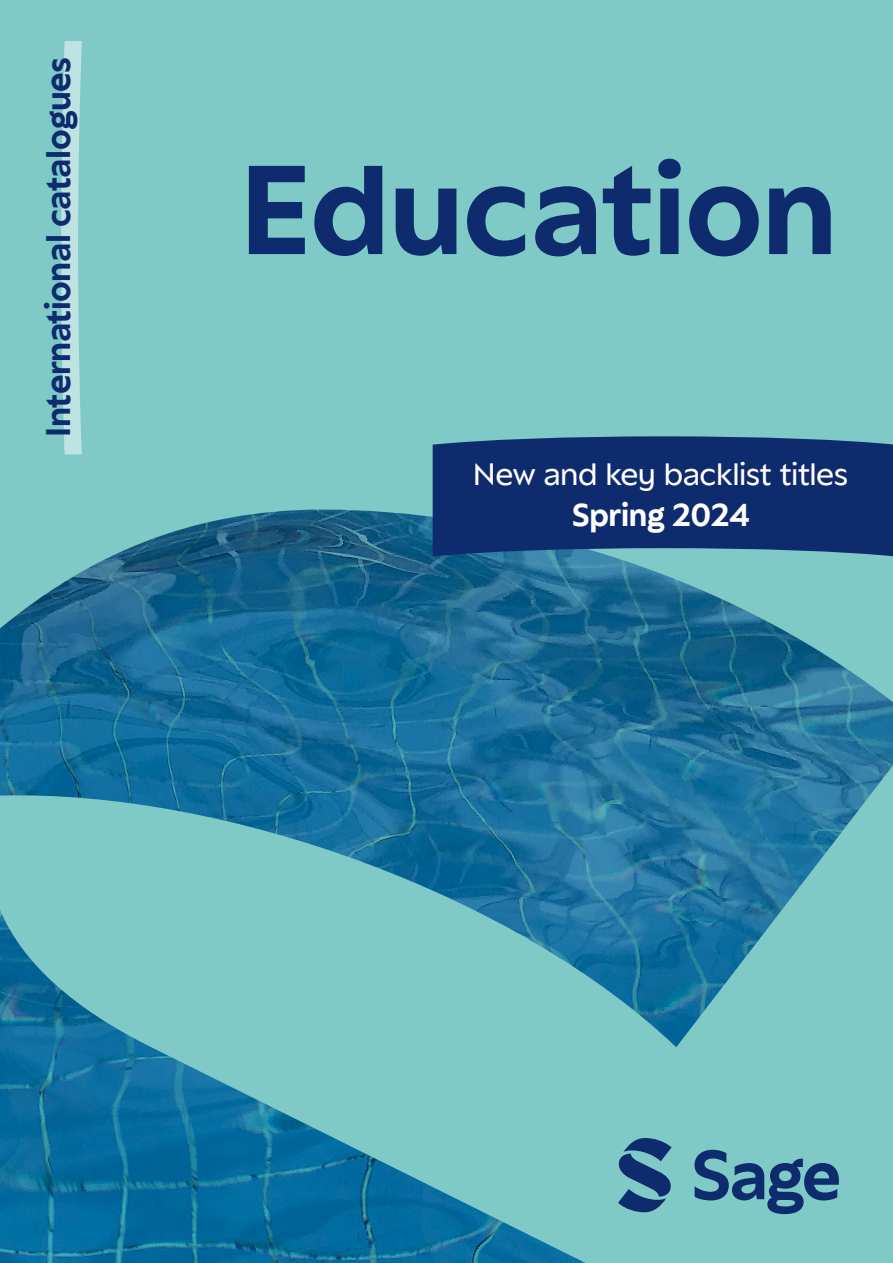
<style>
.page{position:relative;width:893px;height:1263px;background:#7fc9c7}
.page>*{position:absolute;margin:0;border:0;box-sizing:border-box;transform-origin:0 0}
.t1{font:700 137.85px "Sage Peak";letter-spacing:-.01em;color:#0d2b6d}
.t2{font:700 36.45px "Sage Peak";letter-spacing:-.015em;color:#0d2b6d}
.t3{font:33.75px/40.5px "Sage Peak";letter-spacing:-.015em;color:#fff;text-align:center}
.s1{font-weight:700}
</style>
<div class="page">
<img style="left:0;top:510px;width:893px;height:753px">
<svg style="left:618px;top:1138px;width:54px;height:74px"></svg>
<svg style="left:694px;top:1150px;width:146px;height:64px"></svg>
<svg style="left:61px;top:41px;width:21px;height:413px"></svg>
<svg style="left:433px;top:436px;width:460px;height:120px;background:#133472"></svg>
<p class="t2" style="left:30px;top:437px;width:382px;rotate:-90deg">International catalogues</p>
<p class="t1" style="left:239px;top:101px;width:600px">Education</p>
<p class="t3" style="left:473px;top:452px;width:377px">New and key backlist titles<br><span class="s1">Spring 2024</span></p>
</div>
